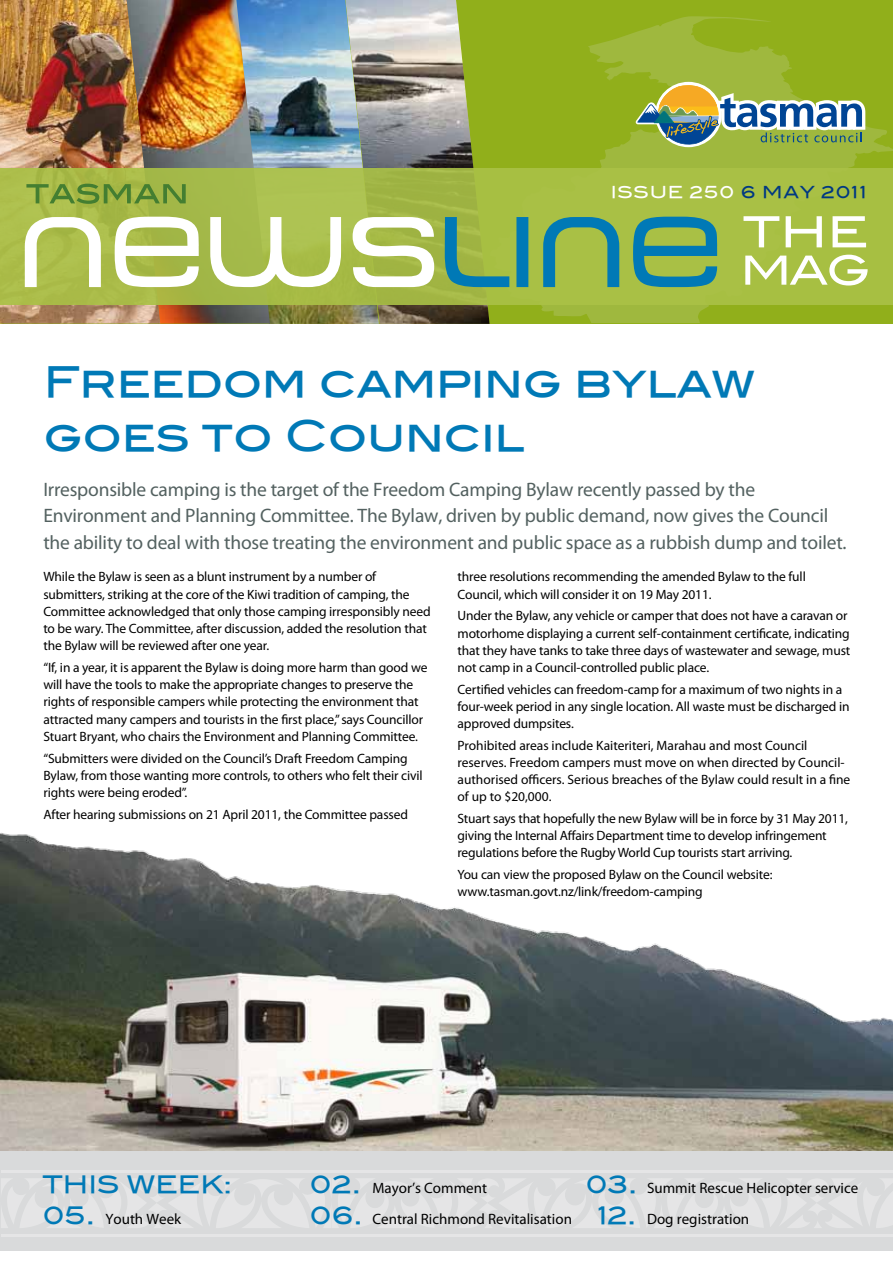
<style>
.page{position:relative;width:893px;height:1263px;background:#fff}
.page>*{position:absolute;margin:0;border:0;box-sizing:border-box;transform-origin:0 0}
.t1{font:42px/54px "Blair Md ITCTT Medium";letter-spacing:-.01em;color:#0079b6}
.t2{font:24px "Blair Md ITCTT Medium";color:#0079b6}
.t3{font:19.5px/26.2px "Myriad Pro";letter-spacing:-.01em;color:#536160}
.t4{font:16.5px "Blair Md ITCTT Medium";letter-spacing:.04em;color:#fff}
.t5{font:15px "Myriad Pro";color:#000}
.t6{font:13.5px/17.2px "Myriad Pro";letter-spacing:-.01em;color:#000}
.s1{color:#003882}
.s2{font-family:"Blair Md ITCTT Medium";font-size:24px;color:#0079b6}
</style>
<div class="page">
<img style="left:1px;top:833px;width:892px;height:318px">
<div style="left:0;top:1151px;width:893px;height:100px;background:#d9dadb"></div>
<hr style="left:1px;top:1170px;width:330px;height:3px;background:#fff">
<hr style="left:1px;top:1233px;width:330px;height:3px;background:#fff">
<hr style="left:332px;top:1170px;width:330px;height:3px;background:#fff">
<hr style="left:332px;top:1233px;width:330px;height:3px;background:#fff">
<svg style="left:1px;top:1178px;width:892px;height:50px"></svg>
<hr style="left:661px;top:1170px;width:232px;height:3px;background:#fff">
<hr style="left:661px;top:1233px;width:232px;height:3px;background:#fff">
<div style="left:1px;top:0;width:892px;height:324px;background:#91af1b"></div>
<img style="left:379px;top:0;width:111px;height:324px">
<img style="left:270px;top:0;width:109px;height:324px">
<img style="left:160px;top:0;width:110px;height:324px">
<img style="left:0;top:0;width:160px;height:324px">
<svg style="left:489px;top:16px;width:404px;height:306px"></svg>
<svg style="left:636px;top:84px;width:229px;height:63px;background:#95ab74"></svg>
<div style="left:0;top:168px;width:893px;height:136px;background:#aac146"></div>
<svg style="left:743px;top:216px;width:123px;height:31px"></svg>
<svg style="left:745px;top:255px;width:123px;height:30px"></svg>
<svg style="left:26px;top:184px;width:160px;height:20px"></svg>
<svg style="left:25px;top:217px;width:409px;height:70px"></svg>
<svg style="left:445px;top:217px;width:272px;height:70px"></svg>
<p class="t4" style="left:611px;top:178px;width:257px">ISSUE 250 <span class="s1">6 MAY 2011</span></p>
<h1 class="t1" style="left:43px;top:350px;width:713px">Freedom camping bylaw goes to Council</h1>
<p class="t3" style="left:43px;top:476px;width:805px">Irresponsible camping is the target of the Freedom Camping Bylaw recently passed by the<br>Environment and Planning Committee. The Bylaw, driven by public demand, now gives the Council the ability to deal with those treating the environment and public space as a rubbish dump and toilet.</p>
<p class="t6" style="left:43px;top:568px;width:389px">While the Bylaw is seen as a blunt instrument by a number of submitters, striking at the core of the Kiwi tradition of camping, the Committee acknowledged that only those camping irresponsibly need to be wary. The Committee, after discussion, added the resolution that the Bylaw will be reviewed after one year.</p>
<p class="t6" style="left:43px;top:659px;width:386px">“If, in a year, it is apparent the Bylaw is doing more harm than good we will have the tools to make the appropriate changes to preserve the rights of responsible campers while protecting the environment that attracted many campers and tourists in the first place,” says Councillor Stuart Bryant, who chairs the Environment and Planning Committee.</p>
<p class="t6" style="left:43px;top:749px;width:381px">“Submitters were divided on the Council’s Draft Freedom Camping<br>Bylaw, from those wanting more controls, to others who felt their civil rights were being eroded”.</p>
<p class="t6" style="left:43px;top:805px;width:366px">After hearing submissions on 21 April 2011, the Committee passed</p>
<p class="t6" style="left:458px;top:568px;width:350px">three resolutions recommending the amended Bylaw to the full<br>Council, which will consider it on 19 May 2011.</p>
<p class="t6" style="left:458px;top:607px;width:394px">Under the Bylaw, any vehicle or camper that does not have a caravan or motorhome displaying a current self-containment certificate, indicating that they have tanks to take three days of wastewater and sewage, must not camp in a Council-controlled public place.</p>
<p class="t6" style="left:458px;top:680px;width:393px">Certified vehicles can freedom-camp for a maximum of two nights in a four-week period in any single location. All waste must be discharged in approved dumpsites.</p>
<p class="t6" style="left:458px;top:736px;width:394px">Prohibited areas include Kaiteriteri, Marahau and most Council reserves. Freedom campers must move on when directed by Council&shy;authorised officers. Serious breaches of the Bylaw could result in a fine of up to $20,000.</p>
<p class="t6" style="left:458px;top:809px;width:392px">Stuart says that hopefully the new Bylaw will be in force by 31 May 2011, giving the Internal Affairs Department time to develop infringement regulations before the Rugby World Cup tourists start arriving.</p>
<p class="t6" style="left:458px;top:865px;width:316px">You can view the proposed Bylaw on the Council website: www.tasman.govt.nz/link/freedom-camping</p>
<h2 class="t2" style="left:43px;top:1164px;width:191px">THIS WEEK:</h2>
<p class="t5" style="left:310px;top:1178px;width:179px"><span class="s2">02.</span> Mayor’s Comment</p>
<p class="t5" style="left:586px;top:1178px;width:274px"><span class="s2">03.</span> Summit Rescue Helicopter service</p>
<p class="t5" style="left:43px;top:1210px;width:140px"><span class="s2">05.</span> Youth Week</p>
<p class="t5" style="left:310px;top:1210px;width:441px"><span class="s2">06.</span> Central Richmond Revitalisation <span class="s2">12.</span> Dog registration</p>
</div>
